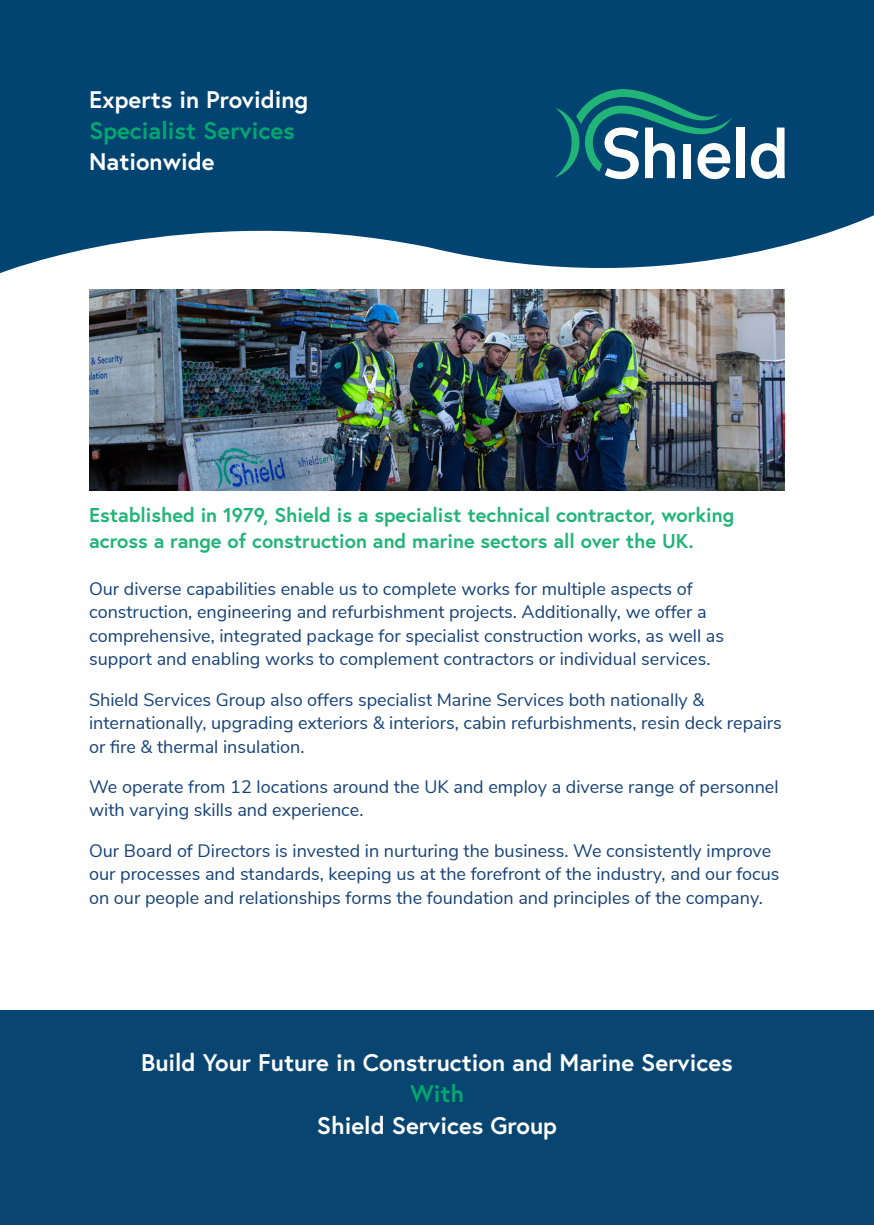
<style>
.page{position:relative;width:874px;height:1225px;background:#fff}
.page>*{position:absolute;margin:0;border:0;box-sizing:border-box;transform-origin:0 0}
.t1{font:700 24px "Europa";color:#fff}
.t2{font:700 24px "Europa";color:#00a76f}
.t3{font:700 20px/26px "Europa";color:#21b479}
.Body_copy{font:18px/23.4px "Nunito Sans";color:#154278}
</style>
<div class="page">
<div style="left:0;top:1010px;width:873px;height:215px;background:#084671"></div>
<svg style="left:0;top:0;width:873px;height:308px;fill:#014371"></svg>
<div style="left:736px;top:128px;width:8px;height:50px;background:#fff"></div>
<svg style="left:750px;top:127px;width:34px;height:52px"></svg>
<svg style="left:554px;top:89px;width:177px;height:90px;background:#2f7589"></svg>
<img style="left:89px;top:289px;width:695px;height:201px">
<p class="t1" style="left:89px;top:83px;width:221px">Experts in Providing</p>
<p class="t2" style="left:89px;top:114px;width:207px">Specialist Services</p>
<p class="t1" style="left:89px;top:145px;width:127px">Nationwide</p>
<p class="t3" style="left:89px;top:501px;width:646px">Established in 1979, Shield is a specialist technical contractor, working across a range of construction and marine sectors all over the UK.</p>
<p class="Body_copy" style="left:89px;top:576px;width:636px">Our diverse capabilities enable us to complete works for multiple aspects of construction, engineering and refurbishment projects. Additionally, we offer a comprehensive, integrated package for specialist construction works, as well as support and enabling works to complement contractors or individual services.</p>
<p class="Body_copy" style="left:89px;top:686px;width:693px">Shield Services Group also offers specialist Marine Services both nationally &amp; internationally, upgrading exteriors &amp; interiors, cabin refurbishments, resin deck repairs or fire &amp; thermal insulation.</p>
<p class="Body_copy" style="left:89px;top:774px;width:690px">We operate from 12 locations around the UK and employ a diverse range of personnel with varying skills and experience.</p>
<p class="Body_copy" style="left:89px;top:837px;width:691px">Our Board of Directors is invested in nurturing the business. We consistently improve our processes and standards, keeping us at the forefront of the industry, and our focus on our people and relationships forms the foundation and principles of the company.</p>
<p class="t1" style="left:141px;top:1046px;width:593px">Build Your Future in Construction and Marine Services</p>
<p class="t2" style="left:410px;top:1077px;width:55px">With</p>
<p class="t1" style="left:317px;top:1108px;width:241px">Shield Services Group</p>
</div>
